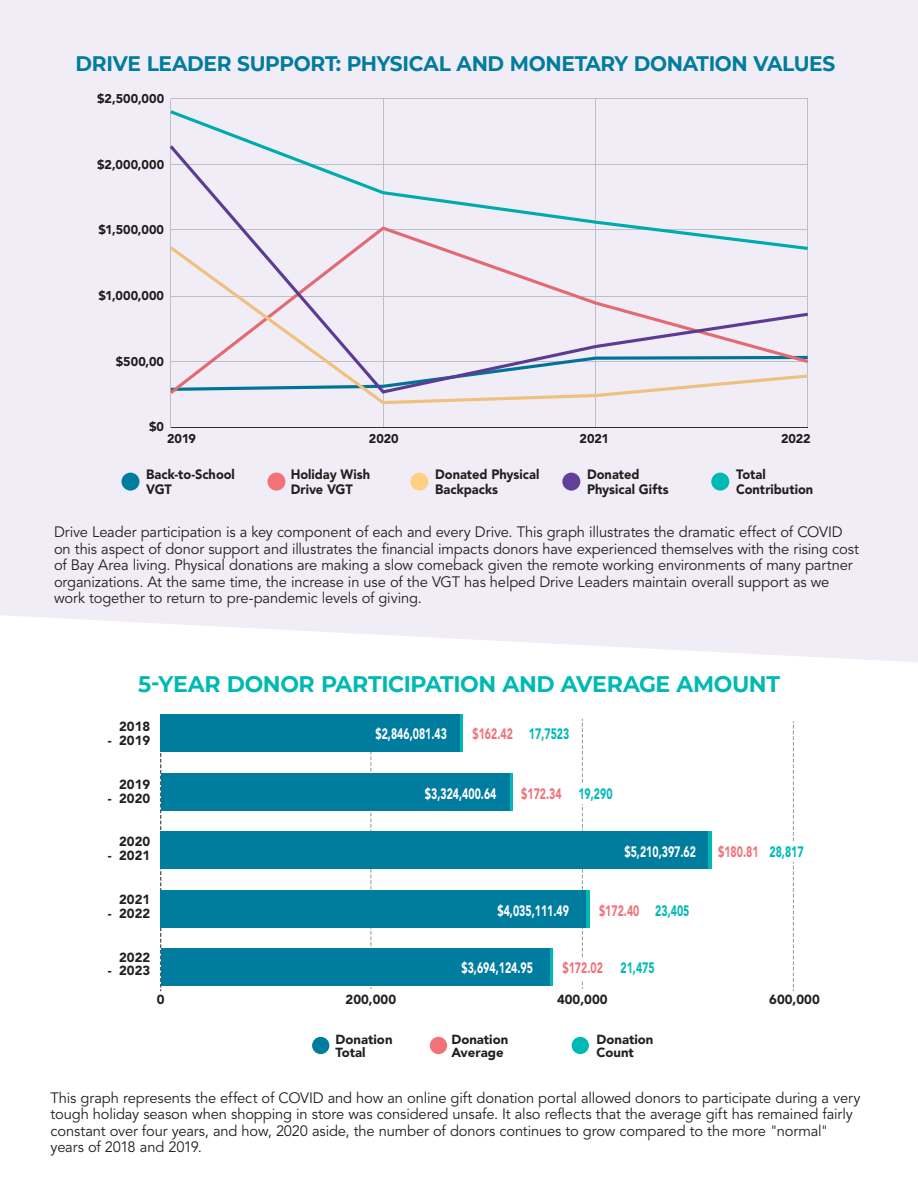
<style>
.page{position:relative;width:918px;height:1188px;background:#fff}
.page>*{position:absolute;margin:0;border:0;box-sizing:border-box;transform-origin:0 0}
.t1{font:700 22.5px "Montserrat";letter-spacing:-.02em;color:#00b9b4}
.t2{font:700 21px "Montserrat";letter-spacing:-.02em;color:#007c9f;scale:.96 1}
.t3{font:15px/16.5px "Avenir LT Std";letter-spacing:-.01em;color:#231f20}
.t4{font:900 15px "Avenir LT Std";color:#f27278;scale:.7 1}
.t5{font:900 15px "Avenir LT Std";color:#fff;scale:.7 1}
.t6{font:900 13.5px/15px "Avenir LT Std";color:#231f20;scale:.95 1}
.t7{font:900 13.2px/13.8px "Avenir LT Std";color:#231f20}
.t8{font:900 12.6px "Avenir LT Std";letter-spacing:.01em;color:#221e1f}
.s1{color:#00b9b4}
</style>
<div class="page">
<div style="left:0;top:0;width:918px;height:662px;background:#f0edf6"></div>
<svg style="left:371px;top:752px;width:1px;height:237px"></svg>
<svg style="left:582px;top:719px;width:1px;height:270px"></svg>
<svg style="left:793px;top:721px;width:1px;height:270px"></svg>
<svg style="left:161px;top:753px;width:1px;height:238px"></svg>
<div style="left:568px;top:784px;width:34px;height:20px;background:#fff"></div>
<div style="left:777px;top:841px;width:34px;height:21px;background:#fff"></div>
<div style="left:565px;top:959px;width:34px;height:21px;background:#fff"></div>
<div style="left:312px;top:1037px;width:17px;height:17px;background:#007c9f;border-radius:50%"></div>
<div style="left:430px;top:1037px;width:17px;height:17px;background:#f27278;border-radius:50%"></div>
<div style="left:572px;top:1037px;width:17px;height:17px;background:#00b9b4;border-radius:50%"></div>
<div style="left:161px;top:715px;width:299px;height:37px;background:#007c9f"></div>
<hr style="left:460px;top:715px;width:2px;height:37px;background:#00b9b4">
<hr style="left:510px;top:773px;width:3px;height:38px;background:#00b9b4">
<hr style="left:586px;top:890px;width:3px;height:37px;background:#00b9b4">
<svg style="left:549px;top:948px;width:4px;height:38px"></svg>
<hr style="left:708px;top:831px;width:4px;height:38px;background:#00b9b4">
<div style="left:161px;top:773px;width:349px;height:38px;background:#007c9f"></div>
<div style="left:161px;top:831px;width:547px;height:38px;background:#007c9f"></div>
<div style="left:161px;top:890px;width:425px;height:37px;background:#007c9f"></div>
<div style="left:161px;top:948px;width:388px;height:38px;background:#007c9f"></div>
<hr style="left:383px;top:99px;width:1px;height:328px;background:#cdcccc">
<hr style="left:595px;top:99px;width:1px;height:328px;background:#cdcccc">
<hr style="left:170px;top:99px;width:1px;height:328px;background:#cdcccc">
<hr style="left:807px;top:99px;width:1px;height:328px;background:#cdcccc">
<hr style="left:171px;top:427px;width:637px;height:1px;background:#333">
<hr style="left:171px;top:98px;width:637px;height:1px;background:#cdcccc">
<svg style="left:171px;top:404px;width:637px;height:1px"></svg>
<svg style="left:170px;top:394px;width:638px;height:10px;background:#efe7e7"></svg>
<svg style="left:170px;top:250px;width:638px;height:144px;background:#e5e1eb"></svg>
<svg style="left:170px;top:110px;width:638px;height:140px;background:#e7e7f0"></svg>
<div style="left:122px;top:473px;width:18px;height:18px;background:#007c9f;border-radius:50%"></div>
<div style="left:267px;top:473px;width:18px;height:18px;background:#f27278;border-radius:50%"></div>
<div style="left:410px;top:473px;width:18px;height:18px;background:#ffcf84;border-radius:50%"></div>
<div style="left:562px;top:473px;width:18px;height:18px;background:#624099;border-radius:50%"></div>
<div style="left:711px;top:473px;width:18px;height:18px;background:#00b9b4;border-radius:50%"></div>
<h2 class="t2" style="left:76px;top:48px;width:793px">DRIVE LEADER SUPPORT: PHYSICAL AND MONETARY DONATION VALUES</h2>
<p class="t8" style="left:97px;top:91px;width:69px">$2,500,000</p>
<p class="t8" style="left:97px;top:157px;width:69px">$2,000,000</p>
<p class="t8" style="left:99px;top:222px;width:67px">$1,500,000</p>
<p class="t8" style="left:99px;top:288px;width:67px">$1,000,000</p>
<p class="t8" style="left:116px;top:354px;width:50px">$500,00</p>
<p class="t8" style="left:149px;top:419px;width:16px">$0</p>
<p class="t8" style="left:167px;top:431px;width:30px">2019</p>
<p class="t8" style="left:369px;top:431px;width:31px">2020</p>
<p class="t8" style="left:580px;top:431px;width:31px">2021</p>
<p class="t8" style="left:781px;top:431px;width:31px">2022</p>
<p class="t6" style="left:146px;top:467px;width:95px">Back-to-School<br>VGT</p>
<p class="t6" style="left:291px;top:467px;width:85px">Holiday Wish<br>Drive VGT</p>
<p class="t6" style="left:435px;top:467px;width:111px">Donated Physical<br>Backpacks</p>
<p class="t6" style="left:587px;top:467px;width:87px">Donated<br>Physical Gifts</p>
<p class="t6" style="left:736px;top:467px;width:83px">Total<br>Contribution</p>
<p class="t3" style="left:54px;top:524px;width:807px">Drive Leader participation is a key component of each and every Drive. This graph illustrates the dramatic effect of COVID on this aspect of donor support and illustrates the financial impacts donors have experienced themselves with the rising cost of Bay Area living. Physical donations are making a slow comeback given the remote working environments of many partner organizations. At the same time, the increase in use of the VGT has helped Drive Leaders maintain overall support as we work together to return to pre-pandemic levels of giving.</p>
<h1 class="t1" style="left:138px;top:668px;width:643px">5-YEAR DONOR PARTICIPATION AND AVERAGE AMOUNT</h1>
<p class="t7" style="left:119px;top:720px;width:33px">2018</p>
<p class="t7" style="left:108px;top:734px;width:44px">- 2019</p>
<p class="t7" style="left:119px;top:777px;width:33px">2019</p>
<p class="t7" style="left:108px;top:791px;width:44px">- 2020</p>
<p class="t7" style="left:119px;top:835px;width:33px">2020</p>
<p class="t7" style="left:108px;top:849px;width:44px">- 2021</p>
<p class="t7" style="left:119px;top:892px;width:33px">2021</p>
<p class="t7" style="left:108px;top:906px;width:44px">- 2022</p>
<p class="t7" style="left:119px;top:950px;width:33px">2022</p>
<p class="t7" style="left:108px;top:964px;width:44px">- 2023</p>
<p class="t5" style="left:376px;top:724px;width:104px">$2,846,081.43</p>
<p class="t4" style="left:472px;top:724px;width:140px">$162.42 <span class="s1">17,7523</span></p>
<p class="t5" style="left:425px;top:785px;width:104px">$3,324,400.64</p>
<p class="t4" style="left:521px;top:785px;width:132px">$172.34 <span class="s1">19,290</span></p>
<p class="t5" style="left:624px;top:842px;width:104px">$5,210,397.62</p>
<p class="t4" style="left:718px;top:842px;width:124px">$180.81 <span class="s1">28,817</span></p>
<p class="t5" style="left:497px;top:902px;width:104px">$4,035,111.49</p>
<p class="t4" style="left:599px;top:902px;width:131px">$172.40 <span class="s1">23,405</span></p>
<p class="t5" style="left:461px;top:959px;width:104px">$3,694,124.95</p>
<p class="t4" style="left:563px;top:959px;width:133px">$172.02 <span class="s1">21,475</span></p>
<p class="t7" style="left:157px;top:993px;width:9px">0</p>
<p class="t7" style="left:346px;top:993px;width:52px">200,000</p>
<p class="t7" style="left:557px;top:993px;width:52px">400,000</p>
<p class="t7" style="left:769px;top:993px;width:52px">600,000</p>
<p class="t7" style="left:336px;top:1032px;width:58px">Donation<br>Total</p>
<p class="t7" style="left:451px;top:1032px;width:58px">Donation<br>Average</p>
<p class="t7" style="left:597px;top:1032px;width:58px">Donation<br>Count</p>
<p class="t3" style="left:51px;top:1090px;width:812px">This graph represents the effect of COVID and how an online gift donation portal allowed donors to participate during a very tough holiday season when shopping in store was considered unsafe. It also reflects that the average gift has remained fairly constant over four years, and how, 2020 aside, the number of donors continues to grow compared to the more "normal" years of 2018 and 2019.</p>
</div>
